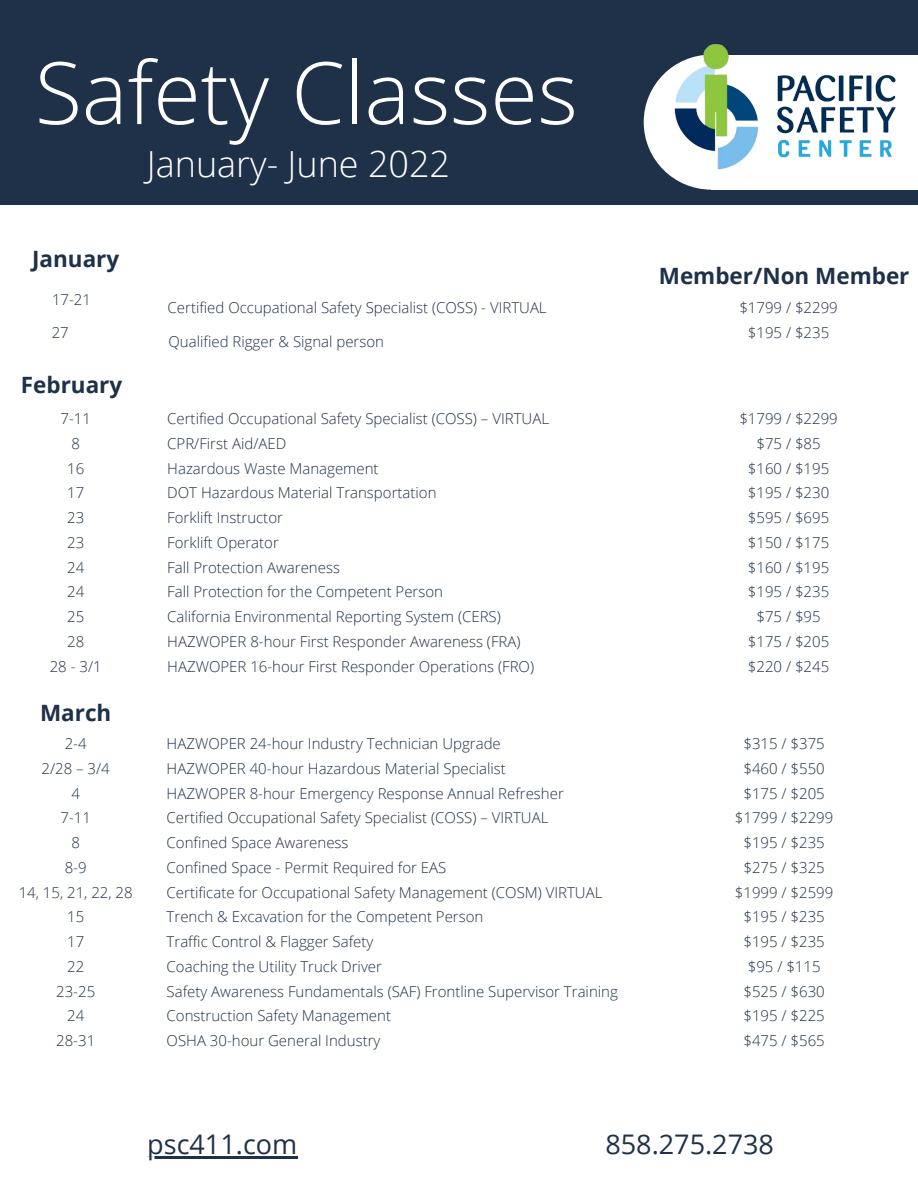
<style>
.page{position:relative;width:918px;height:1188px;background:#fff}
.page>*{position:absolute;margin:0;border:0;box-sizing:border-box;transform-origin:0 0}
.t1{font:300 86.25px "Open Sans";color:#fff}
.t2{font:300 36px "Open Sans";color:#fff}
.t3{font:27px "Open Sans";color:#1e3149}
.t4{font:700 22.5px "Open Sans";color:#1e3149}
.t5{font:300 15px "Open Sans";color:#1e3149}
</style>
<div class="page">
<div style="left:0;top:0;width:918px;height:205px;background:#1e3149"></div>
<img style="left:643px;top:44px;width:274px;height:146px">
<hr style="left:147px;top:1157px;width:150px;height:2px;background:#1e3149">
<p class="t1" style="left:35px;top:32px;width:544px">Safety Classes</p>
<p class="t2" style="left:147px;top:139px;width:305px">January- June 2022</p>
<p class="t4" style="left:32px;top:243px;width:89px">January</p>
<p class="t5" style="left:52px;top:289px;width:41px">17-21</p>
<p class="t5" style="left:52px;top:322px;width:19px">27</p>
<p class="t4" style="left:21px;top:369px;width:103px">February</p>
<p class="t5" style="left:60px;top:408px;width:32px">7-11</p>
<p class="t5" style="left:71px;top:433px;width:10px">8</p>
<p class="t5" style="left:67px;top:457px;width:19px">16</p>
<p class="t5" style="left:67px;top:482px;width:19px">17</p>
<p class="t5" style="left:67px;top:507px;width:19px">23</p>
<p class="t5" style="left:67px;top:532px;width:19px">23</p>
<p class="t5" style="left:67px;top:556px;width:19px">24</p>
<p class="t5" style="left:67px;top:581px;width:19px">24</p>
<p class="t5" style="left:67px;top:606px;width:19px">25</p>
<p class="t5" style="left:67px;top:631px;width:19px">28</p>
<p class="t5" style="left:50px;top:655px;width:53px">28 - 3/1</p>
<p class="t4" style="left:40px;top:697px;width:73px">March</p>
<p class="t5" style="left:65px;top:733px;width:23px">2-4</p>
<p class="t5" style="left:42px;top:758px;width:70px">2/28 – 3/4</p>
<p class="t5" style="left:71px;top:783px;width:10px">4</p>
<p class="t5" style="left:60px;top:807px;width:32px">7-11</p>
<p class="t5" style="left:71px;top:832px;width:10px">8</p>
<p class="t5" style="left:65px;top:857px;width:23px">8-9</p>
<p class="t5" style="left:19px;top:882px;width:116px">14, 15, 21, 22, 28</p>
<p class="t5" style="left:67px;top:906px;width:19px">15</p>
<p class="t5" style="left:67px;top:931px;width:19px">17</p>
<p class="t5" style="left:67px;top:956px;width:19px">22</p>
<p class="t5" style="left:56px;top:981px;width:41px">23-25</p>
<p class="t5" style="left:67px;top:1005px;width:19px">24</p>
<p class="t5" style="left:56px;top:1030px;width:41px">28-31</p>
<p class="t5" style="left:168px;top:297px;width:381px">Certified Occupational Safety Specialist (COSS) - VIRTUAL</p>
<p class="t5" style="left:169px;top:331px;width:217px">Qualified Rigger &amp; Signal person</p>
<p class="t5" style="left:167px;top:408px;width:383px">Certified Occupational Safety Specialist (COSS) – VIRTUAL</p>
<p class="t5" style="left:167px;top:433px;width:121px">CPR/First Aid/AED</p>
<p class="t5" style="left:167px;top:457px;width:213px">Hazardous Waste Management</p>
<p class="t5" style="left:167px;top:482px;width:271px">DOT Hazardous Material Transportation</p>
<p class="t5" style="left:167px;top:507px;width:117px">Forklift Instructor</p>
<p class="t5" style="left:167px;top:532px;width:113px">Forklift Operator</p>
<p class="t5" style="left:167px;top:556px;width:174px">Fall Protection Awareness</p>
<p class="t5" style="left:167px;top:581px;width:277px">Fall Protection for the Competent Person</p>
<p class="t5" style="left:167px;top:606px;width:335px">California Environmental Reporting System (CERS)</p>
<p class="t5" style="left:167px;top:631px;width:355px">HAZWOPER 8-hour First Responder Awareness (FRA)</p>
<p class="t5" style="left:167px;top:655px;width:368px">HAZWOPER 16-hour First Responder Operations (FRO)</p>
<p class="t5" style="left:167px;top:733px;width:336px">HAZWOPER 24-hour Industry Technician Upgrade</p>
<p class="t5" style="left:167px;top:758px;width:341px">HAZWOPER 40-hour Hazardous Material Specialist</p>
<p class="t5" style="left:167px;top:783px;width:399px">HAZWOPER 8-hour Emergency Response Annual Refresher</p>
<p class="t5" style="left:167px;top:807px;width:383px">Certified Occupational Safety Specialist (COSS) – VIRTUAL</p>
<p class="t5" style="left:167px;top:832px;width:183px">Confined Space Awareness</p>
<p class="t5" style="left:167px;top:857px;width:281px">Confined Space - Permit Required for EAS</p>
<p class="t5" style="left:167px;top:882px;width:437px">Certificate for Occupational Safety Management (COSM) VIRTUAL</p>
<p class="t5" style="left:167px;top:906px;width:318px">Trench &amp; Excavation for the Competent Person</p>
<p class="t5" style="left:167px;top:931px;width:208px">Traffic Control &amp; Flagger Safety</p>
<p class="t5" style="left:167px;top:956px;width:217px">Coaching the Utility Truck Driver</p>
<p class="t5" style="left:167px;top:981px;width:453px">Safety Awareness Fundamentals (SAF) Frontline Supervisor Training</p>
<p class="t5" style="left:167px;top:1005px;width:226px">Construction Safety Management</p>
<p class="t5" style="left:167px;top:1030px;width:215px">OSHA 30-hour General Industry</p>
<p class="t4" style="left:659px;top:260px;width:252px">Member/Non Member</p>
<p class="t5" style="left:739px;top:297px;width:100px">$1799 / $2299</p>
<p class="t5" style="left:748px;top:322px;width:83px">$195 / $235</p>
<p class="t5" style="left:739px;top:408px;width:100px">$1799 / $2299</p>
<p class="t5" style="left:757px;top:433px;width:66px">$75 / $85</p>
<p class="t5" style="left:748px;top:457px;width:83px">$160 / $195</p>
<p class="t5" style="left:748px;top:482px;width:83px">$195 / $230</p>
<p class="t5" style="left:748px;top:507px;width:83px">$595 / $695</p>
<p class="t5" style="left:748px;top:532px;width:83px">$150 / $175</p>
<p class="t5" style="left:748px;top:556px;width:83px">$160 / $195</p>
<p class="t5" style="left:748px;top:581px;width:83px">$195 / $235</p>
<p class="t5" style="left:757px;top:606px;width:66px">$75 / $95</p>
<p class="t5" style="left:748px;top:631px;width:83px">$175 / $205</p>
<p class="t5" style="left:748px;top:655px;width:83px">$220 / $245</p>
<p class="t5" style="left:743px;top:733px;width:83px">$315 / $375</p>
<p class="t5" style="left:743px;top:758px;width:83px">$460 / $550</p>
<p class="t5" style="left:743px;top:783px;width:83px">$175 / $205</p>
<p class="t5" style="left:735px;top:807px;width:100px">$1799 / $2299</p>
<p class="t5" style="left:743px;top:832px;width:83px">$195 / $235</p>
<p class="t5" style="left:743px;top:857px;width:83px">$275 / $325</p>
<p class="t5" style="left:735px;top:882px;width:100px">$1999 / $2599</p>
<p class="t5" style="left:743px;top:906px;width:83px">$195 / $235</p>
<p class="t5" style="left:743px;top:931px;width:83px">$195 / $235</p>
<p class="t5" style="left:748px;top:956px;width:74px">$95 / $115</p>
<p class="t5" style="left:743px;top:981px;width:83px">$525 / $630</p>
<p class="t5" style="left:743px;top:1005px;width:83px">$195 / $225</p>
<p class="t5" style="left:743px;top:1030px;width:83px">$475 / $565</p>
<p class="t3" style="left:147px;top:1126px;width:151px">psc411.com</p>
<p class="t3" style="left:605px;top:1126px;width:170px">858.275.2738</p>
</div>
